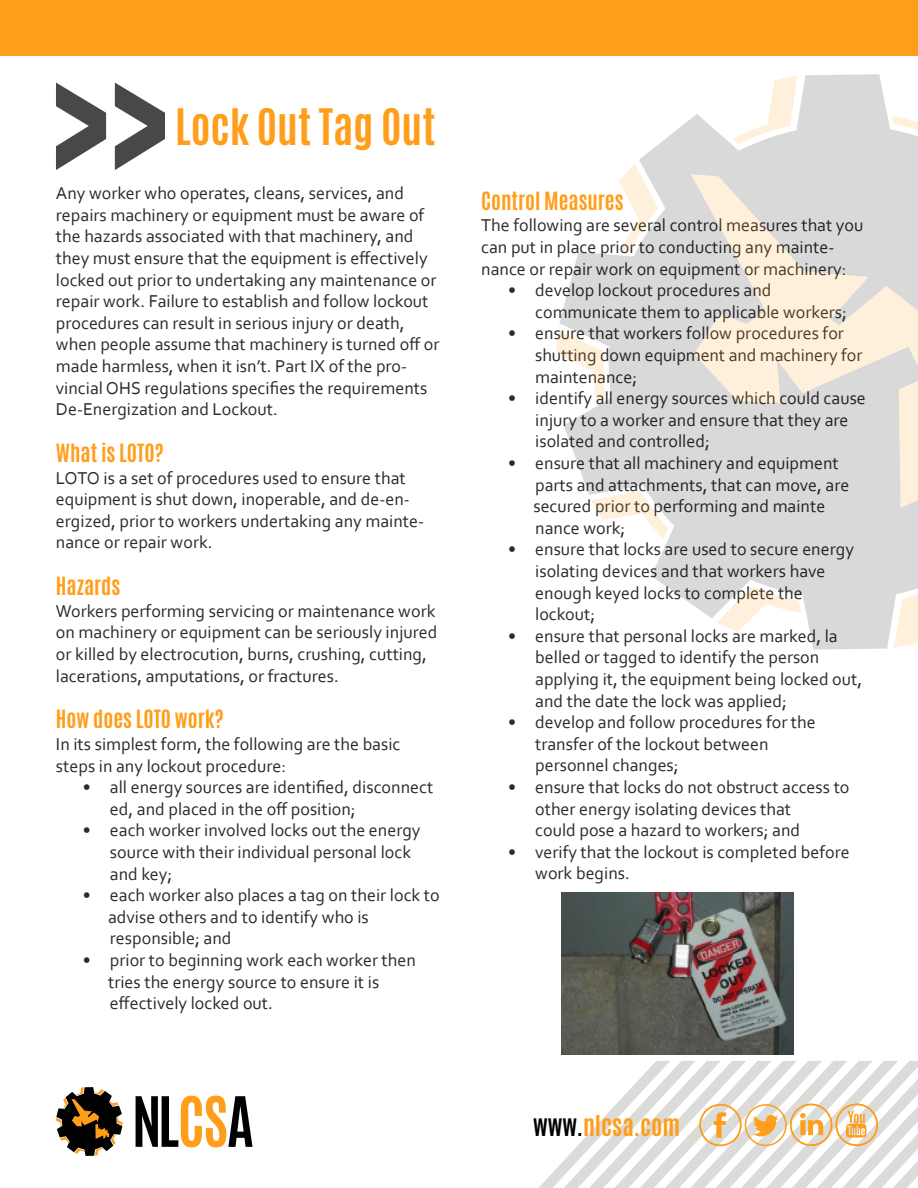
<style>
.page{position:relative;width:918px;height:1188px;background:#fff}
.page>*{position:absolute;margin:0;border:0;box-sizing:border-box;transform-origin:0 0}
.t1{font:700 42px "Antonio";color:#ff9e1a}
.t2{font:700 24px "Antonio";color:#ff9e1a}
.t3{font:700 21px "Antonio";color:#ff9e1a}
.t4{font:18px/21.6px "Corbel";color:#2c2a27}
.s1{color:#000}
</style>
<div class="page">
<div style="left:0;top:0;width:918px;height:55px;background:#ff9e1a"></div>
<svg style="left:56px;top:83px;width:50px;height:87px"></svg>
<svg style="left:115px;top:83px;width:50px;height:87px"></svg>
<svg style="left:539px;top:1061px;width:379px;height:127px"></svg>
<svg style="left:136px;top:1096px;width:117px;height:51px"></svg>
<svg style="left:56px;top:1087px;width:67px;height:69px"></svg>
<svg style="left:559px;top:74px;width:359px;height:576px;fill:#d9d9d9"></svg>
<svg style="left:691px;top:174px;width:227px;height:229px;background:#e9e2da"></svg>
<svg style="left:899px;top:380px;width:19px;height:128px;background:#fbeddb"></svg>
<svg style="left:556px;top:330px;width:49px;height:71px"></svg>
<svg style="left:619px;top:164px;width:39px;height:87px"></svg>
<svg style="left:591px;top:491px;width:77px;height:48px"></svg>
<svg style="left:732px;top:76px;width:65px;height:68px"></svg>
<svg style="left:894px;top:580px;width:24px;height:68px"></svg>
<svg style="left:717px;top:587px;width:84px;height:45px"></svg>
<svg style="left:892px;top:92px;width:26px;height:46px"></svg>
<img style="left:562px;top:892px;width:231px;height:162px">
<h1 class="t1" style="left:175px;top:95px;width:262px">Lock Out Tag Out</h1>
<p class="t4" style="left:56px;top:182px;width:385px">Any worker who operates, cleans, services, and repairs machinery or equipment must be aware of the hazards associated with that machinery, and they must ensure that the equipment is effectively locked out prior to undertaking any maintenance or repair work. Failure to establish and follow lockout procedures can result in serious injury or death, when people assume that machinery is turned off or made harmless, when it isn’t. Part IX of the pro&shy;vincial OHS regulations specifies the requirements De-Energization and Lockout.</p>
<p class="t3" style="left:56px;top:437px;width:109px">What is LOTO?</p>
<p class="t4" style="left:56px;top:466px;width:370px">LOTO is a set of procedures used to ensure that equipment is shut down, inoperable, and de-en&shy;ergized, prior to workers undertaking any mainte&shy;nance or repair work.</p>
<p class="t3" style="left:56px;top:570px;width:66px">Hazards</p>
<p class="t4" style="left:56px;top:600px;width:383px">Workers performing servicing or maintenance work on machinery or equipment can be seriously injured or killed by electrocution, burns, crushing, cutting, lacerations, amputations, or fractures.</p>
<p class="t3" style="left:56px;top:703px;width:169px">How does LOTO work?</p>
<p class="t4" style="left:56px;top:733px;width:346px">In its simplest form, the following are the basic steps in any lockout procedure:</p>
<p class="t4" style="left:110px;top:776px;width:325px;text-indent:-27px">• all energy sources are identified, disconnect ed, and placed in the off position;</p>
<p class="t4" style="left:110px;top:819px;width:312px;text-indent:-27px">• each worker involved locks out the energy source with their individual personal lock and key;</p>
<p class="t4" style="left:108px;top:884px;width:333px;text-indent:-25px">• each worker also places a tag on their lock to advise others and to identify who is responsible; and</p>
<p class="t4" style="left:108px;top:949px;width:309px;text-indent:-25px">• prior to beginning work each worker then tries the energy source to ensure it is effectively locked out.</p>
<p class="t3" style="left:481px;top:185px;width:144px">Control Measures</p>
<p class="t4" style="left:481px;top:214px;width:384px">The following are several control measures that you can put in place prior to conducting any mainte&shy;nance or repair work on equipment or machinery:</p>
<p class="t4" style="left:535px;top:279px;width:313px;text-indent:-27px">• develop lockout procedures and communicate them to applicable workers;</p>
<p class="t4" style="left:535px;top:322px;width:329px;text-indent:-27px">• ensure that workers follow procedures for shutting down equipment and machinery for maintenance;</p>
<p class="t4" style="left:535px;top:387px;width:332px;text-indent:-27px">• identify all energy sources which could cause injury to a worker and ensure that they are isolated and controlled;</p>
<p class="t4" style="left:533px;top:452px;width:317px;text-indent:-25px">• ensure that all machinery and equipment parts and attachments, that can move, are secured prior to performing and mainte nance work;</p>
<p class="t4" style="left:535px;top:538px;width:320px;text-indent:-27px">• ensure that locks are used to secure energy isolating devices and that workers have enough keyed locks to complete the lockout;</p>
<p class="t4" style="left:535px;top:625px;width:328px;text-indent:-27px">• ensure that personal locks are marked, la belled or tagged to identify the person applying it, the equipment being locked out, and the date the lock was applied;</p>
<p class="t4" style="left:535px;top:711px;width:282px;text-indent:-27px">• develop and follow procedures for the transfer of the lockout between personnel changes;</p>
<p class="t4" style="left:535px;top:776px;width:316px;text-indent:-27px">• ensure that locks do not obstruct access to other energy isolating devices that<br>could pose a hazard to workers; and</p>
<p class="t4" style="left:535px;top:841px;width:316px;text-indent:-27px">• verify that the lockout is completed before work begins.</p>
<h2 class="t2" style="left:533px;top:1108px;width:149px"><span class="s1">www.</span>nlcsa.com</h2>
</div>
